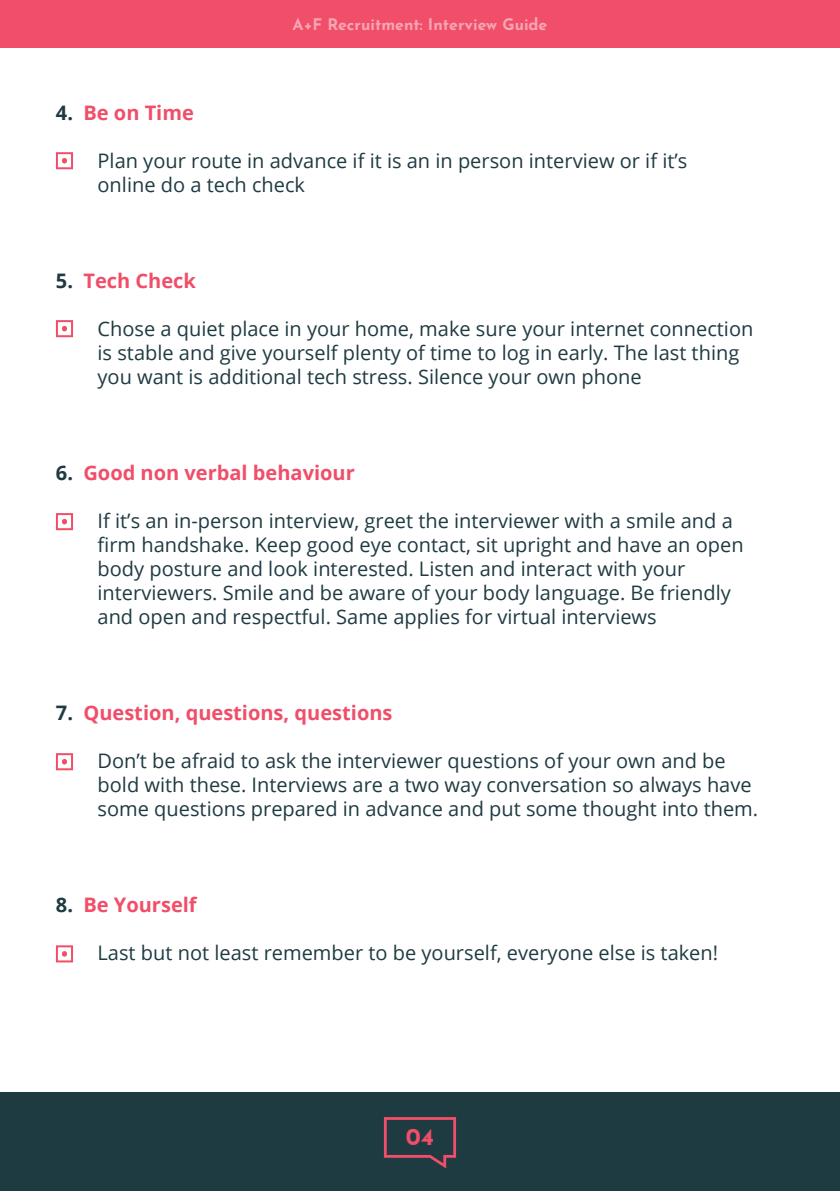
<style>
.page{position:relative;width:840px;height:1191px;background:#fff}
.page>*{position:absolute;margin:0;border:0;box-sizing:border-box;transform-origin:0 0}
.t1{font:700 24px "Josefin Sans";color:#f04e69}
.t2{font:20px/24px "Open Sans";color:#1f3b42}
.t3{font:700 20px "Open Sans";color:#f04e69}
.t4{font:700 16px "Josefin Sans";color:#fff}
.s1{color:#1f3b42}
</style>
<div class="page">
<svg style="left:62px;top:158px;width:5px;height:6px"></svg>
<div style="left:56px;top:152px;width:17px;height:17px;border:2px solid #f04e69"></div>
<svg style="left:62px;top:325px;width:5px;height:7px"></svg>
<div style="left:56px;top:320px;width:17px;height:17px;border:2px solid #f04e69"></div>
<svg style="left:62px;top:518px;width:5px;height:7px"></svg>
<div style="left:56px;top:513px;width:17px;height:17px;border:2px solid #f04e69"></div>
<svg style="left:62px;top:759px;width:5px;height:6px"></svg>
<div style="left:56px;top:753px;width:17px;height:17px;border:2px solid #f04e69"></div>
<svg style="left:62px;top:951px;width:5px;height:6px"></svg>
<div style="left:56px;top:945px;width:17px;height:17px;border:2px solid #f04e69"></div>
<div style="left:0;top:1092px;width:839px;height:99px;background:#1f3b42"></div>
<div style="left:0;top:0;width:839px;height:48px;background:#f04e69"></div>
<svg style="left:383px;top:1117px;width:73px;height:51px"></svg>
<p class="t4" style="left:292px;top:10px;width:256px">A+F Recruitment: Interview Guide</p>
<p class="t3" style="left:56px;top:99px;width:139px"><span class="s1">4.</span> Be on Time</p>
<p class="t2" style="left:97px;top:148px;width:591px">Plan your route in advance if it is an in person interview or if it’s online do a tech check</p>
<p class="t3" style="left:56px;top:267px;width:141px"><span class="s1">5.</span> Tech Check</p>
<p class="t2" style="left:97px;top:316px;width:657px">Chose a quiet place in your home, make sure your internet connection is stable and give yourself plenty of time to log in early. The last thing you want is additional tech stress. Silence your own phone</p>
<p class="t3" style="left:56px;top:459px;width:300px"><span class="s1">6.</span> Good non verbal behaviour</p>
<p class="t2" style="left:97px;top:508px;width:647px">If it’s an in-person interview, greet the interviewer with a smile and a firm handshake. Keep good eye contact, sit upright and have an open body posture and look interested. Listen and interact with your interviewers. Smile and be aware of your body language. Be friendly and open and respectful. Same applies for virtual interviews</p>
<p class="t3" style="left:56px;top:699px;width:338px"><span class="s1">7.</span> Question, questions, questions</p>
<p class="t2" style="left:97px;top:748px;width:661px">Don’t be afraid to ask the interviewer questions of your own and be bold with these. Interviews are a two way conversation so always have some questions prepared in advance and put some thought into them.</p>
<p class="t3" style="left:56px;top:891px;width:142px"><span class="s1">8.</span> Be Yourself</p>
<p class="t2" style="left:97px;top:940px;width:621px">Last but not least remember to be yourself, everyone else is taken!</p>
<p class="t1" style="left:405px;top:1115px;width:30px">04</p>
</div>
